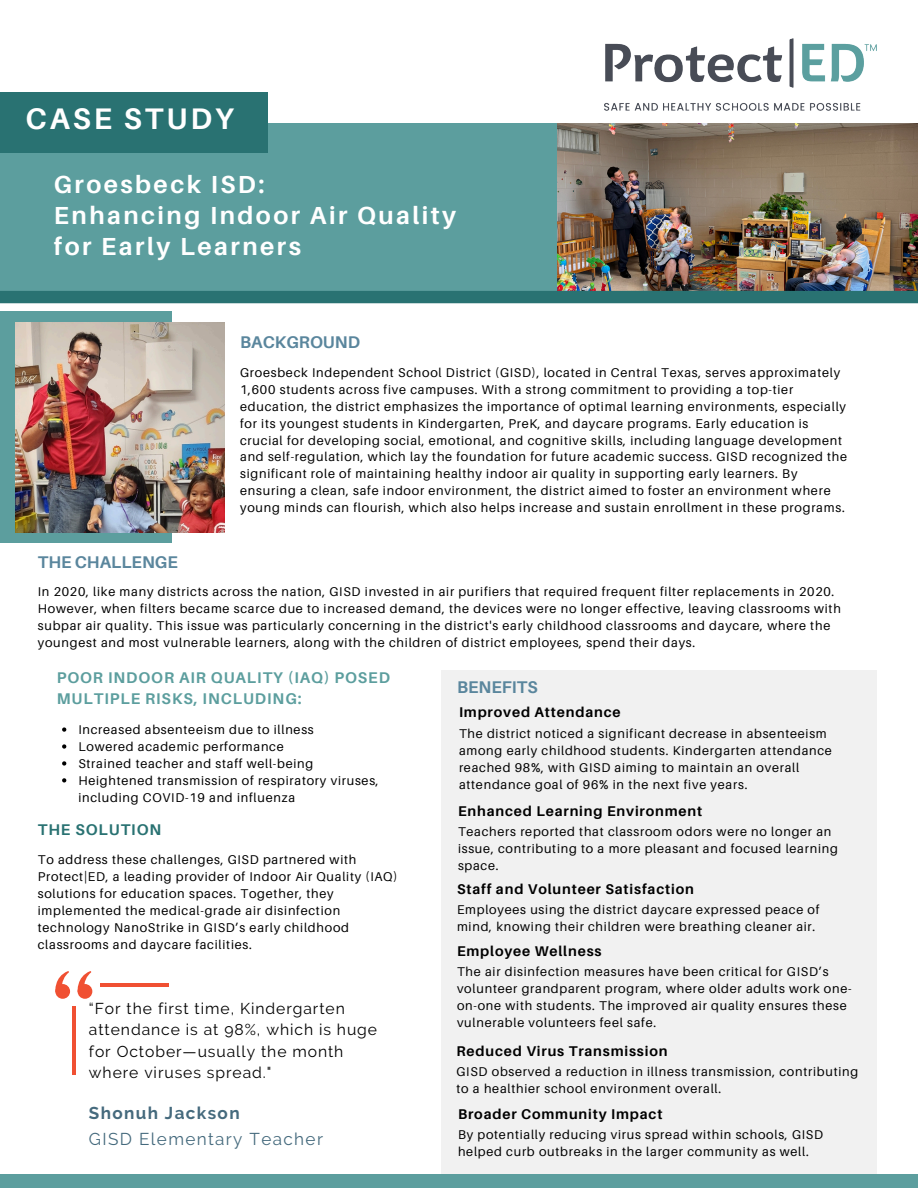
<style>
.page{position:relative;width:918px;height:1188px;background:#fff}
.page>*{position:absolute;margin:0;border:0;box-sizing:border-box;transform-origin:0 0}
.t1{font:700 29.7px "Aileron";letter-spacing:.1em;color:#fff}
.t2{font:700 24.75px/31.3px "Aileron";letter-spacing:.1em;color:#fff}
.t3{font:17.1px "Raleway";letter-spacing:.08em;color:#456a7d}
.t4{font:700 17.1px "Raleway";letter-spacing:.08em;color:#456a7d}
.t5{font:700 16.95px "Aileron";color:#5a869d}
.t6{font:15.75px/21.3px "Raleway";letter-spacing:.06em;color:#000}
.t7{font:700 15.45px/21.3px "Aileron";letter-spacing:.06em;color:#5c9e9e}
.t8{font:700 15.45px "Aileron";letter-spacing:.06em;color:#297272}
.t9{font:700 14.1px "Aileron";letter-spacing:.06em;color:#000}
.t10{font:12.75px/17px "Aileron";letter-spacing:.06em;color:#000}
</style>
<div class="page">
<img style="left:557px;top:124px;width:361px;height:167px">
<div style="left:0;top:124px;width:557px;height:167px;background:#5c9e9e"></div>
<div style="left:0;top:291px;width:918px;height:12px;background:#297272"></div>
<div style="left:0;top:1174px;width:918px;height:14px;background:#5c9e9e"></div>
<div style="left:0;top:311px;width:171px;height:232px;background:#5c9e9e"></div>
<img style="left:15px;top:322px;width:210px;height:210px">
<div style="left:441px;top:670px;width:436px;height:504px;background:#f1f1f1"></div>
<div style="left:0;top:92px;width:267px;height:61px;background:#297272"></div>
<img style="left:604px;top:39px;width:273px;height:72px">
<div style="left:78px;top:984px;width:14px;height:15px;background:#f05032;border-radius:50%"></div>
<svg style="left:77px;top:971px;width:15px;height:25px"></svg>
<svg style="left:55px;top:984px;width:15px;height:15px"></svg>
<svg style="left:55px;top:971px;width:14px;height:25px"></svg>
<hr style="left:72px;top:1007px;width:4px;height:68px;background:#f05032">
<hr style="left:100px;top:983px;width:69px;height:4px;background:#f05032">
<svg style="left:62px;top:727px;width:4px;height:5px"></svg>
<svg style="left:62px;top:744px;width:4px;height:5px"></svg>
<svg style="left:62px;top:761px;width:4px;height:5px"></svg>
<svg style="left:62px;top:778px;width:4px;height:5px"></svg>
<p class="t1" style="left:25px;top:100px;width:210px">CASE STUDY</p>
<h6 class="t2" style="left:54px;top:168px;width:404px">Groesbeck ISD:<br>Enhancing Indoor Air Quality for Early Learners</h6>
<p class="t5" style="left:240px;top:332px;width:121px">BACKGROUND</p>
<p class="t5" style="left:38px;top:551px;width:142px">THE CHALLENGE</p>
<h3 class="t10" style="left:240px;top:364px;width:609px">Groesbeck Independent School District (GISD), located in Central Texas, serves approximately 1,600 students across five campuses. With a strong commitment to providing a top-tier education, the district emphasizes the importance of optimal learning environments, especially for its youngest students in Kindergarten, PreK, and daycare programs. Early education is crucial for developing social, emotional, and cognitive skills, including language development and self-regulation, which lay the foundation for future academic success. GISD recognized the significant role of maintaining healthy indoor air quality in supporting early learners. By ensuring a clean, safe indoor environment, the district aimed to foster an environment where young minds can flourish, which also helps increase and sustain enrollment in these programs.</h3>
<p class="t10" style="left:38px;top:583px;width:805px">In 2020, like many districts across the nation, GISD invested in air purifiers that required frequent filter replacements in 2020.<br>However, when filters became scarce due to increased demand, the devices were no longer effective, leaving classrooms with subpar air quality. This issue was particularly concerning in the district's early childhood classrooms and daycare, where the youngest and most vulnerable learners, along with the children of district employees, spend their days.</p>
<p class="t7" style="left:57px;top:667px;width:335px">POOR INDOOR AIR QUALITY (IAQ) POSED<br>MULTIPLE RISKS, INCLUDING:</p>
<h6 class="t10" style="left:78px;top:721px;width:237px">Increased absenteeism due to illness</h6>
<p class="t10" style="left:78px;top:738px;width:207px">Lowered academic performance</p>
<p class="t10" style="left:78px;top:754px;width:236px">Strained teacher and staff well-being</p>
<p class="t10" style="left:78px;top:771px;width:302px">Heightened transmission of respiratory viruses, including COVID-19 and influenza</p>
<p class="t8" style="left:38px;top:820px;width:125px">THE SOLUTION</p>
<h3 class="t10" style="left:38px;top:851px;width:361px">To address these challenges, GISD partnered with Protect|ED, a leading provider of Indoor Air Quality (IAQ) solutions for education spaces. Together, they implemented the medical-grade air disinfection technology NanoStrike in GISD’s early childhood classrooms and daycare facilities.</h3>
<h4 class="t6" style="left:89px;top:998px;width:290px">“For the first time, Kindergarten attendance is at 98%, which is huge for October—usually the month where viruses spread."</h4>
<h5 class="t4" style="left:89px;top:1102px;width:152px">Shonuh Jackson</h5>
<p class="t3" style="left:89px;top:1129px;width:236px">GISD Elementary Teacher</p>
<p class="t5" style="left:457px;top:677px;width:82px">BENEFITS</p>
<p class="t9" style="left:459px;top:704px;width:163px">Improved Attendance</p>
<h3 class="t10" style="left:459px;top:725px;width:374px">The district noticed a significant decrease in absenteeism among early childhood students. Kindergarten attendance reached 98%, with GISD aiming to maintain an overall attendance goal of 96% in the next five years.</h3>
<p class="t9" style="left:458px;top:803px;width:246px">Enhanced Learning Environment</p>
<p class="t10" style="left:458px;top:823px;width:381px">Teachers reported that classroom odors were no longer an issue, contributing to a more pleasant and focused learning space.</p>
<p class="t9" style="left:457px;top:880px;width:238px">Staff and Volunteer Satisfaction</p>
<p class="t10" style="left:457px;top:901px;width:364px">Employees using the district daycare expressed peace of mind, knowing their children were breathing cleaner air.</p>
<p class="t9" style="left:457px;top:942px;width:146px">Employee Wellness</p>
<p class="t10" style="left:457px;top:963px;width:396px">The air disinfection measures have been critical for GISD’s volunteer grandparent program, where older adults work one&shy;on-one with students. The improved air quality ensures these vulnerable volunteers feel safe.</p>
<p class="t9" style="left:457px;top:1043px;width:213px">Reduced Virus Transmission</p>
<p class="t10" style="left:457px;top:1063px;width:403px">GISD observed a reduction in illness transmission, contributing to a healthier school environment overall.</p>
<p class="t9" style="left:458px;top:1105px;width:206px">Broader Community Impact</p>
<p class="t10" style="left:458px;top:1126px;width:367px">By potentially reducing virus spread within schools, GISD helped curb outbreaks in the larger community as well.</p>
</div>
